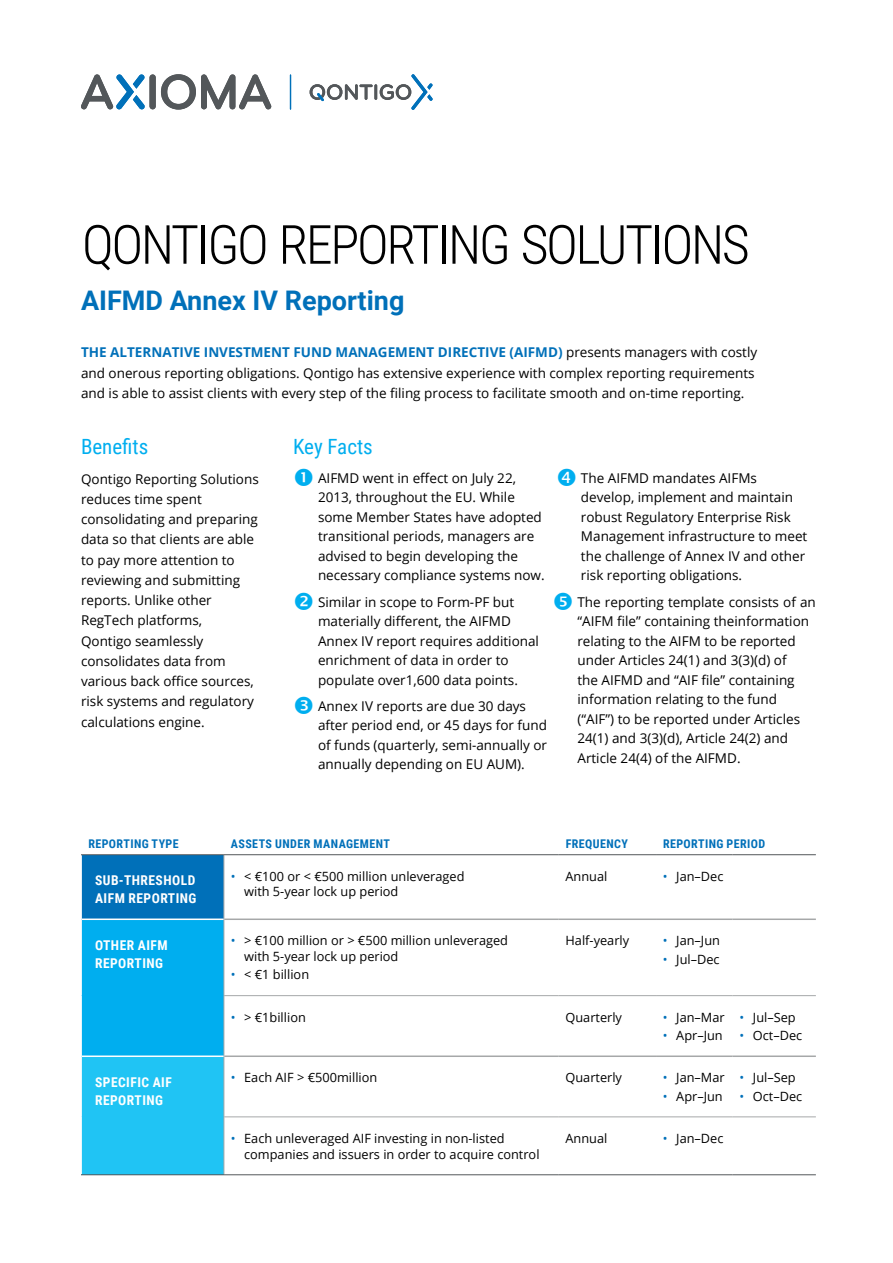
<style>
.page{position:relative;width:893px;height:1263px;background:#fff}
.page>*{position:absolute;margin:0;border:0;box-sizing:border-box;transform-origin:0 0}
.t1{font:300 54px "Roboto Condensed";letter-spacing:-.045em;color:#000}
.t2{font:700 27px "Roboto";color:#0070b9}
.t3{font:21px "Roboto Condensed";color:#00aeef}
.t4{font:13.5px/19.5px "Open Sans";color:#000}
.t5{font:700 13.5px/18px "Roboto Condensed";letter-spacing:.035em;color:#fff}
.t6{font:12.75px/15.8px "Open Sans";color:#000}
.t7{font:700 12px "Roboto Condensed";letter-spacing:.035em;color:#0070b9}
.s1{font-weight:700;color:#0070b9}
.s2{color:#0070b9}
</style>
<div class="page">
<div style="left:149px;top:74px;width:7px;height:35px;background:#53575a;border-radius:3px"></div>
<svg style="left:161px;top:74px;width:110px;height:36px"></svg>
<svg style="left:81px;top:74px;width:64px;height:35px"></svg>
<hr style="left:290px;top:75px;width:1px;height:35px;background:#0070b9">
<hr style="left:374px;top:84px;width:3px;height:16px;background:#53575a">
<svg style="left:380px;top:74px;width:53px;height:36px"></svg>
<svg style="left:310px;top:84px;width:63px;height:17px"></svg>
<svg style="left:225px;top:996px;width:591px;height:122px"></svg>
<div style="left:81px;top:855px;width:143px;height:64px;background:#0070b9"></div>
<svg style="left:225px;top:855px;width:591px;height:1px"></svg>
<div style="left:81px;top:919px;width:143px;height:137px;background:#00aeef"></div>
<div style="left:81px;top:1056px;width:143px;height:119px;background:#20c4f4"></div>
<hr style="left:81px;top:855px;width:1px;height:64px;background:#fff">
<hr style="left:81px;top:919px;width:1px;height:77px;background:#fff">
<hr style="left:81px;top:996px;width:1px;height:60px;background:#fff">
<hr style="left:81px;top:1056px;width:1px;height:61px;background:#fff">
<hr style="left:81px;top:1117px;width:1px;height:57px;background:#fff">
<hr style="left:224px;top:855px;width:1px;height:64px;background:#a6a8a9">
<hr style="left:224px;top:919px;width:1px;height:76px;background:#a6a8a9">
<hr style="left:224px;top:995px;width:335px;height:1px;background:#a6a8a9">
<hr style="left:224px;top:996px;width:1px;height:60px;background:#a6a8a9">
<hr style="left:559px;top:995px;width:97px;height:1px;background:#a6a8a9">
<hr style="left:656px;top:995px;width:77px;height:1px;background:#a6a8a9">
<hr style="left:733px;top:995px;width:83px;height:1px;background:#a6a8a9">
<hr style="left:224px;top:1056px;width:1px;height:60px;background:#a6a8a9">
<hr style="left:224px;top:1116px;width:335px;height:1px;background:#a6a8a9">
<hr style="left:224px;top:1117px;width:1px;height:57px;background:#a6a8a9">
<hr style="left:559px;top:1116px;width:97px;height:1px;background:#a6a8a9">
<hr style="left:656px;top:1116px;width:77px;height:1px;background:#a6a8a9">
<hr style="left:733px;top:1116px;width:83px;height:1px;background:#a6a8a9">
<hr style="left:224px;top:918px;width:335px;height:2px;background:#a6a8a9">
<hr style="left:559px;top:918px;width:97px;height:2px;background:#a6a8a9">
<hr style="left:656px;top:918px;width:77px;height:2px;background:#a6a8a9">
<hr style="left:733px;top:918px;width:83px;height:2px;background:#a6a8a9">
<hr style="left:224px;top:1055px;width:335px;height:2px;background:#a6a8a9">
<hr style="left:559px;top:1055px;width:97px;height:2px;background:#a6a8a9">
<hr style="left:656px;top:1055px;width:77px;height:2px;background:#a6a8a9">
<hr style="left:733px;top:1055px;width:83px;height:2px;background:#a6a8a9">
<hr style="left:82px;top:918px;width:142px;height:2px;background:#fff">
<hr style="left:82px;top:1055px;width:142px;height:2px;background:#fff">
<hr style="left:81px;top:854px;width:143px;height:1px;background:#53575a">
<hr style="left:224px;top:854px;width:335px;height:1px;background:#53575a">
<hr style="left:559px;top:854px;width:97px;height:1px;background:#53575a">
<hr style="left:656px;top:854px;width:77px;height:1px;background:#53575a">
<hr style="left:733px;top:854px;width:83px;height:1px;background:#53575a">
<hr style="left:81px;top:1174px;width:143px;height:1px;background:#53575a">
<hr style="left:224px;top:1174px;width:335px;height:1px;background:#53575a">
<hr style="left:559px;top:1174px;width:97px;height:1px;background:#53575a">
<hr style="left:656px;top:1174px;width:77px;height:1px;background:#53575a">
<hr style="left:733px;top:1174px;width:83px;height:1px;background:#53575a">
<h1 class="t1" style="left:82px;top:207px;width:669px">QONTIGO REPORTING SOLUTIONS</h1>
<h2 class="t2" style="left:81px;top:282px;width:325px">AIFMD Annex IV Reporting</h2>
<p class="t4" style="left:81px;top:342px;width:678px;line-height:20.2px"><span class="s1">THE ALTERNATIVE INVESTMENT FUND MANAGEMENT DIRECTIVE (AIFMD)</span> presents managers with costly and onerous reporting obligations. Qontigo has extensive experience with complex reporting requirements and is able to assist clients with every step of the filing process to facilitate smooth and on-time reporting.</p>
<h3 class="t3" style="left:81px;top:432px;width:69px">Benefits</h3>
<p class="t4" style="left:81px;top:468px;width:179px;line-height:20.2px">Qontigo Reporting Solutions reduces time spent consolidating and preparing data so that clients are able to pay more attention to reviewing and submitting reports. Unlike other<br>RegTech platforms,<br>Qontigo seamlessly consolidates data from various back office sources, risk systems and regulatory calculations engine.</p>
<h3 class="t3" style="left:293px;top:432px;width:81px">Key Facts</h3>
<p class="t4" style="left:318px;top:468px;width:228px">AIFMD went in effect on July 22,<br>2013, throughout the EU. While some Member States have adopted transitional periods, managers are advised to begin developing the necessary compliance systems now.</p>
<p class="t4" style="left:318px;top:592px;width:222px">Similar in scope to Form-PF but materially different, the AIFMD<br>Annex IV report requires additional enrichment of data in order to populate over1,600 data points.</p>
<p class="t4" style="left:318px;top:696px;width:231px">Annex IV reports are due 30 days after period end, or 45 days for fund of funds (quarterly, semi-annually or annually depending on EU AUM).</p>
<p class="t4" style="left:581px;top:468px;width:228px">The AIFMD mandates AIFMs develop, implement and maintain robust Regulatory Enterprise Risk<br>Management infrastructure to meet the challenge of Annex IV and other risk reporting obligations.</p>
<p class="t4" style="left:577px;top:592px;width:240px">The reporting template consists of an “AIFM file” containing theinformation relating to the AIFM to be reported under Articles 24(1) and 3(3)(d) of<br>the AIFMD and “AIF file” containing information relating to the fund (“AIF”) to be reported under Articles 24(1) and 3(3)(d), Article 24(2) and Article 24(4) of the AIFMD.</p>
<p class="t7" style="left:88px;top:835px;width:92px">REPORTING TYPE</p>
<p class="t7" style="left:231px;top:835px;width:160px">ASSETS UNDER MANAGEMENT</p>
<p class="t7" style="left:566px;top:835px;width:64px">FREQUENCY</p>
<p class="t7" style="left:663px;top:835px;width:104px">REPORTING PERIOD</p>
<p class="t5" style="left:95px;top:871px;width:103px">SUB-THRESHOLD<br>AIFM REPORTING</p>
<p class="t6" style="left:244px;top:868px;width:222px;text-indent:-14px"><span class="s2">•</span> &lt; €100 or &lt; €500 million unleveraged with 5-year lock up period</p>
<p class="t6" style="left:565px;top:868px;width:43px">Annual</p>
<p class="t6" style="left:663px;top:868px;width:62px"><span class="s2">•</span> Jan–Dec</p>
<p class="t5" style="left:95px;top:935px;width:74px">OTHER AIFM<br>REPORTING</p>
<p class="t6" style="left:244px;top:932px;width:265px;text-indent:-14px"><span class="s2">•</span> &gt; €100 million or &gt; €500 million unleveraged with 5-year lock up period</p>
<p class="t6" style="left:231px;top:966px;width:80px"><span class="s2">•</span> &lt; €1 billion</p>
<p class="t6" style="left:565px;top:932px;width:65px">Half-yearly</p>
<p class="t6" style="left:663px;top:932px;width:59px"><span class="s2">•</span> Jan–Jun</p>
<p class="t6" style="left:663px;top:951px;width:58px"><span class="s2">•</span> Jul–Dec</p>
<p class="t6" style="left:231px;top:1009px;width:77px"><span class="s2">•</span> &gt; €1billion</p>
<p class="t6" style="left:565px;top:1009px;width:58px">Quarterly</p>
<p class="t6" style="left:663px;top:1009px;width:64px"><span class="s2">•</span> Jan–Mar</p>
<p class="t6" style="left:663px;top:1027px;width:62px"><span class="s2">•</span> Apr–Jun</p>
<p class="t5" style="left:95px;top:1072px;width:78px">SPECIFIC AIF<br>REPORTING</p>
<p class="t6" style="left:231px;top:1069px;width:148px"><span class="s2">•</span> Each AIF &gt; €500million</p>
<p class="t6" style="left:565px;top:1069px;width:58px">Quarterly</p>
<p class="t6" style="left:663px;top:1069px;width:64px"><span class="s2">•</span> Jan–Mar</p>
<p class="t6" style="left:663px;top:1088px;width:62px"><span class="s2">•</span> Apr–Jun</p>
<p class="t6" style="left:244px;top:1130px;width:297px;text-indent:-14px"><span class="s2">•</span> Each unleveraged AIF investing in non-listed companies and issuers in order to acquire control</p>
<p class="t6" style="left:565px;top:1130px;width:43px">Annual</p>
<p class="t6" style="left:663px;top:1130px;width:62px"><span class="s2">•</span> Jan–Dec</p>
<p class="t6" style="left:739px;top:1009px;width:58px"><span class="s2">•</span> Jul–Sep</p>
<p class="t6" style="left:739px;top:1027px;width:64px"><span class="s2">•</span> Oct–Dec</p>
<p class="t6" style="left:739px;top:1069px;width:58px"><span class="s2">•</span> Jul–Sep</p>
<p class="t6" style="left:739px;top:1088px;width:64px"><span class="s2">•</span> Oct–Dec</p>
</div>
